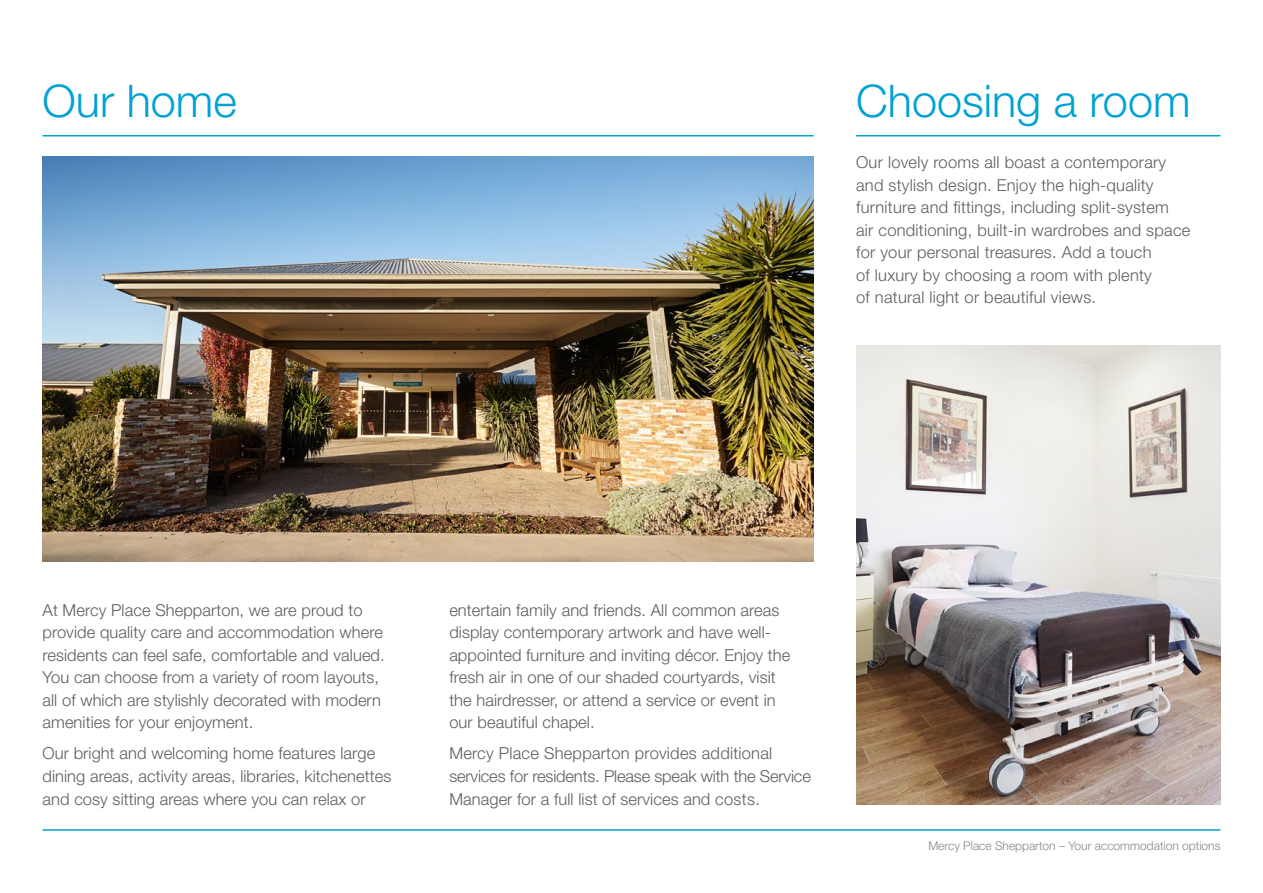
<style>
.page{position:relative;width:1263px;height:893px;background:#fff}
.page>*{position:absolute;margin:0;border:0;box-sizing:border-box;transform-origin:0 0}
.t1{font:300 45px "Helvetica Neue LT Std";color:#00a1d4}
.t2{font:300 16.5px/22.5px "Helvetica Neue LT Std";letter-spacing:.005em;color:#5e5e5d}
.t3{font:300 12px "Helvetica Neue LT Std";color:#878787}
</style>
<div class="page">
<hr style="left:43px;top:829px;width:1177px;height:2px;background:#00a1d4">
<hr style="left:43px;top:135px;width:771px;height:1px;background:#00a1d4">
<hr style="left:856px;top:135px;width:364px;height:1px;background:#00a1d4">
<img style="left:43px;top:156px;width:771px;height:405px">
<img style="left:856px;top:346px;width:364px;height:458px">
<p class="t1" style="left:43px;top:74px;width:196px">Our home</p>
<p class="t1" style="left:856px;top:74px;width:336px">Choosing a room</p>
<p class="t2" style="left:856px;top:151px;width:336px">Our lovely rooms all boast a contemporary and stylish design. Enjoy the high-quality furniture and fittings, including split-system<br>air conditioning, built-in wardrobes and space for your personal treasures. Add a touch<br>of luxury by choosing a room with plenty<br>of natural light or beautiful views.</p>
<p class="t2" style="left:43px;top:598px;width:344px">At Mercy Place Shepparton, we are proud to provide quality care and accommodation where residents can feel safe, comfortable and valued.<br>You can choose from a variety of room layouts, all of which are stylishly decorated with modern amenities for your enjoyment.</p>
<p class="t2" style="left:43px;top:742px;width:350px">Our bright and welcoming home features large dining areas, activity areas, libraries, kitchenettes and cosy sitting areas where you can relax or</p>
<p class="t2" style="left:449px;top:598px;width:343px">entertain family and friends. All common areas display contemporary artwork and have well&shy;appointed furniture and inviting décor. Enjoy the fresh air in one of our shaded courtyards, visit the hairdresser, or attend a service or event in our beautiful chapel.</p>
<p class="t2" style="left:449px;top:742px;width:363px">Mercy Place Shepparton provides additional services for residents. Please speak with the Service<br>Manager for a full list of services and costs.</p>
<p class="t3" style="left:928px;top:838px;width:294px">Mercy Place Shepparton – Your accommodation options</p>
</div>
